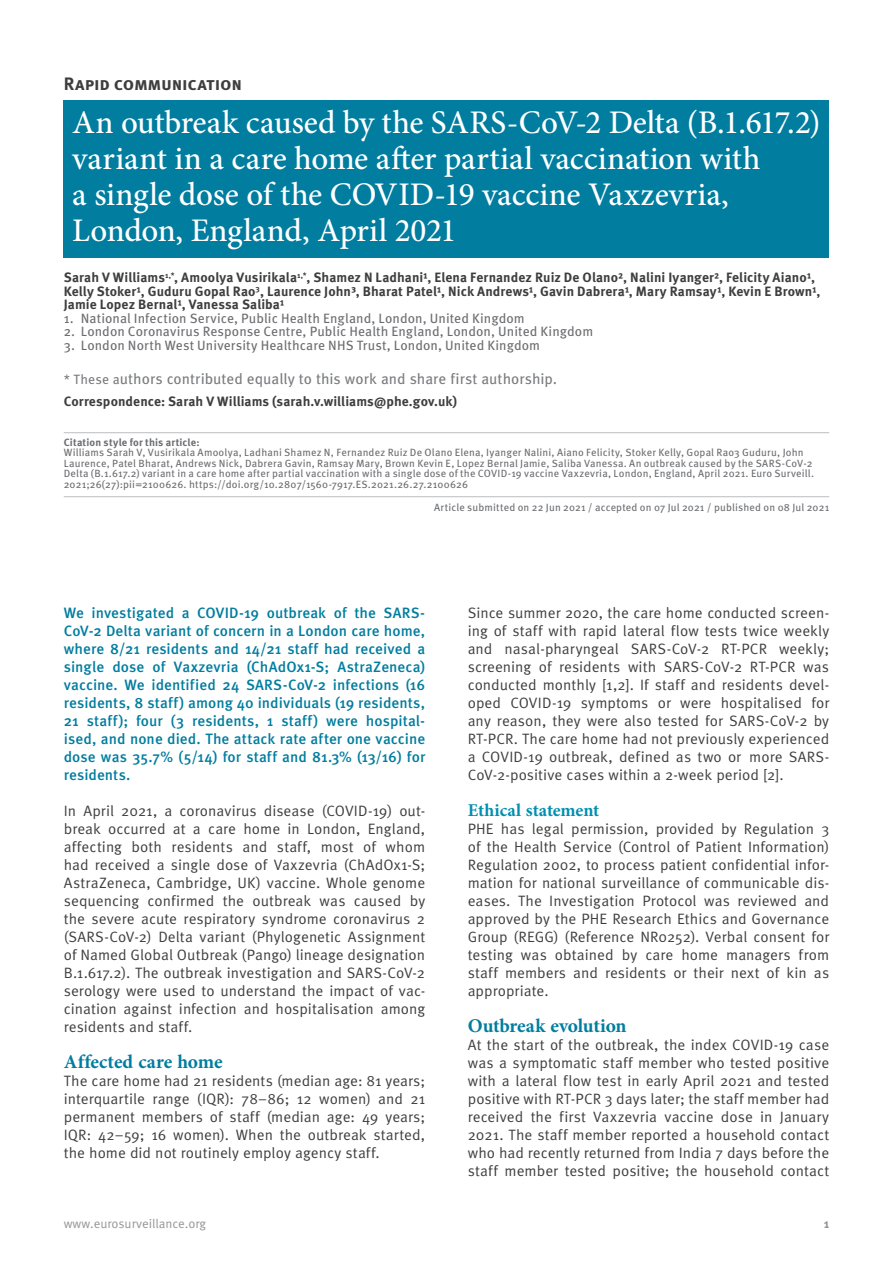
<style>
.page{position:relative;width:893px;height:1263px;background:#fff}
.page>*{position:absolute;margin:0;border:0;box-sizing:border-box;transform-origin:0 0}
.t1{font:500 33px/36px "Minion Pro";letter-spacing:-.005em;color:#fff}
.t2{font:700 19.5px "Minion Pro";letter-spacing:-.01em;color:#007d9f}
.t3{font:700 18px "Meta Pro";letter-spacing:-.015em;color:#3e3e3f}
.t4{font:700 18px "Minion Pro";letter-spacing:-.005em;color:#008fb0}
.t5{font:15px/18px "Meta Pro";letter-spacing:.005em;color:#3e3e3f;text-align:justify}
.t6{font:500 15px/18px "Meta Pro";letter-spacing:.005em;color:#007d9f;text-align:justify}
.t7{font:15px "Meta Pro";color:#7a7c7f}
.t8{font:700 13.5px/13.5px "Meta Pro";letter-spacing:.005em;color:#3e3e3f}
.t9{font:13.5px "Meta Pro";letter-spacing:.005em;color:#6c6d70}
.t10{font:12.75px "Meta Pro";color:#939598}
.t11{font:700 12.75px "Meta Pro";color:#939598}
.t12{font:10.5px/10.5px "Meta Pro";letter-spacing:.015em;color:#6c6d70}
.t13{font:700 10.5px "Meta Pro";letter-spacing:.015em;color:#6c6d70}
.s1{font-size:13.5px}
</style>
<div class="page">
<hr style="left:64px;top:432px;width:765px;height:1px;background:#bcbdc0">
<hr style="left:64px;top:496px;width:765px;height:1px;background:#bcbdc0">
<div style="left:64px;top:100px;width:765px;height:158px;background:#007d9f"></div>
<p class="t3" style="left:64px;top:72px;width:180px">Rapid communication</p>
<h1 class="t1" style="left:72px;top:104px;width:750px">An outbreak caused by the SARS-CoV-2 Delta (B.1.617.2) variant in a care home after partial vaccination with<br>a single dose of the COVID-19 vaccine Vaxzevria, London, England, April 2021</h1>
<p class="t8" style="left:64px;top:271px;width:758px">Sarah V Williams<sup>1,*</sup>, Amoolya Vusirikala<sup>1,*</sup>, Shamez N Ladhani¹, Elena Fernandez Ruiz De Olano², Nalini Iyanger², Felicity Aiano¹,<br>Kelly Stoker¹, Guduru Gopal Rao<sup>3</sup>, Laurence John³, Bharat Patel¹, Nick Andrews¹, Gavin Dabrera¹, Mary Ramsay¹, Kevin E Brown¹,<br>Jamie Lopez Bernal¹, Vanessa Saliba¹</p>
<p class="t9" style="left:64px;top:310px;width:463px">1. National Infection Service, Public Health England, London, United Kingdom</p>
<p class="t9" style="left:64px;top:323px;width:531px">2. London Coronavirus Response Centre, Public Health England, London, United Kingdom</p>
<p class="t9" style="left:64px;top:337px;width:478px">3. London North West University Healthcare NHS Trust, London, United Kingdom</p>
<p class="t7" style="left:64px;top:369px;width:495px"><span class="s1">* These a</span>uthors contributed equally to this work and share first authorship.</p>
<p class="t8" style="left:64px;top:395px;width:395px">Correspondence: Sarah V Williams (sarah.v.williams@phe.gov.uk)</p>
<p class="t13" style="left:64px;top:436px;width:137px">Citation style for this article:</p>
<p class="t12" style="left:64px;top:448px;width:752px">Williams Sarah V, Vusirikala Amoolya, Ladhani Shamez N, Fernandez Ruiz De Olano Elena, Iyanger Nalini, Aiano Felicity, Stoker Kelly, Gopal Rao3 Guduru, John Laurence, Patel Bharat, Andrews Nick, Dabrera Gavin, Ramsay Mary, Brown Kevin E, Lopez Bernal Jamie, Saliba Vanessa. An outbreak caused by the SARS-CoV-2<br>Delta (B.1.617.2) variant in a care home after partial vaccination with a single dose of the COVID-19 vaccine Vaxzevria, London, England, April 2021. Euro Surveill.<br>2021;26(27):pii=2100626. https://doi.org/10.2807/1560-7917.ES.2021.26.27.2100626</p>
<p class="t12" style="left:434px;top:502px;width:397px">Article submitted on 22 Jun 2021 / accepted on 07 Jul 2021 / published on 08 Jul 2021</p>
<p class="t6" style="left:64px;top:604px;width:363px">We investigated a COVID-19 outbreak of the SARS-CoV-2 Delta variant of concern in a London care home, where 8/21 residents and 14/21 staff had received a single dose of Vaxzevria (ChAdOx1-S; AstraZeneca) vaccine. We identified 24 SARS-CoV-2 infections (16 residents, 8 staff) among 40 individuals (19 residents, 21 staff); four (3 residents, 1 staff) were hospital&shy;ised, and none died. The attack rate after one vaccine dose was 35.7% (5/14) for staff and 81.3% (13/16) for residents.</p>
<p class="t5" style="left:64px;top:802px;width:363px">In April 2021, a coronavirus disease (COVID-19) out&shy;break occurred at a care home in London, England, affecting both residents and staff, most of whom had received a single dose of Vaxzevria (ChAdOx1-S; AstraZeneca, Cambridge, UK) vaccine. Whole genome sequencing confirmed the outbreak was caused by the severe acute respiratory syndrome coronavirus 2 (SARS-CoV-2) Delta variant (Phylogenetic Assignment of Named Global Outbreak (Pango) lineage designation B.1.617.2). The outbreak investigation and SARS-CoV-2 serology were used to understand the impact of vac&shy;cination against infection and hospitalisation among residents and staff.</p>
<h2 class="t2" style="left:64px;top:1048px;width:160px">Affected care home</h2>
<p class="t5" style="left:64px;top:1072px;width:363px">The care home had 21 residents (median age: 81 years; interquartile range (IQR): 78–86; 12 women) and 21 permanent members of staff (median age: 49 years; IQR: 42–59; 16 women). When the outbreak started, the home did not routinely employ agency staff.</p>
<p class="t5" style="left:468px;top:604px;width:363px">Since summer 2020, the care home conducted screen&shy;ing of staff with rapid lateral flow tests twice weekly and nasal-pharyngeal SARS-CoV-2 RT-PCR weekly; screening of residents with SARS-CoV-2 RT-PCR was conducted monthly [1,2]. If staff and residents devel&shy;oped COVID-19 symptoms or were hospitalised for any reason, they were also tested for SARS-CoV-2 by RT-PCR. The care home had not previously experienced a COVID-19 outbreak, defined as two or more SARS-CoV-2-positive cases within a 2-week period [2].</p>
<p class="t4" style="left:468px;top:797px;width:133px">Ethical statement</p>
<p class="t5" style="left:468px;top:820px;width:363px">PHE has legal permission, provided by Regulation 3 of the Health Service (Control of Patient Information)<br>Regulation 2002, to process patient confidential infor&shy;mation for national surveillance of communicable dis&shy;eases. The Investigation Protocol was reviewed and approved by the PHE Research Ethics and Governance Group (REGG) (Reference NR0252). Verbal consent for testing was obtained by care home managers from staff members and residents or their next of kin as appropriate.</p>
<h2 class="t2" style="left:468px;top:1012px;width:160px">Outbreak evolution</h2>
<p class="t5" style="left:468px;top:1036px;width:363px">At the start of the outbreak, the index COVID-19 case was a symptomatic staff member who tested positive with a lateral flow test in early April 2021 and tested positive with RT-PCR 3 days later; the staff member had received the first Vaxzevria vaccine dose in January 2021. The staff member reported a household contact who had recently returned from India 7 days before the staff member tested positive; the household contact</p>
<p class="t10" style="left:64px;top:1215px;width:144px">www.eurosurveillance.org</p>
<p class="t11" style="left:824px;top:1215px;width:7px">1</p>
</div>
